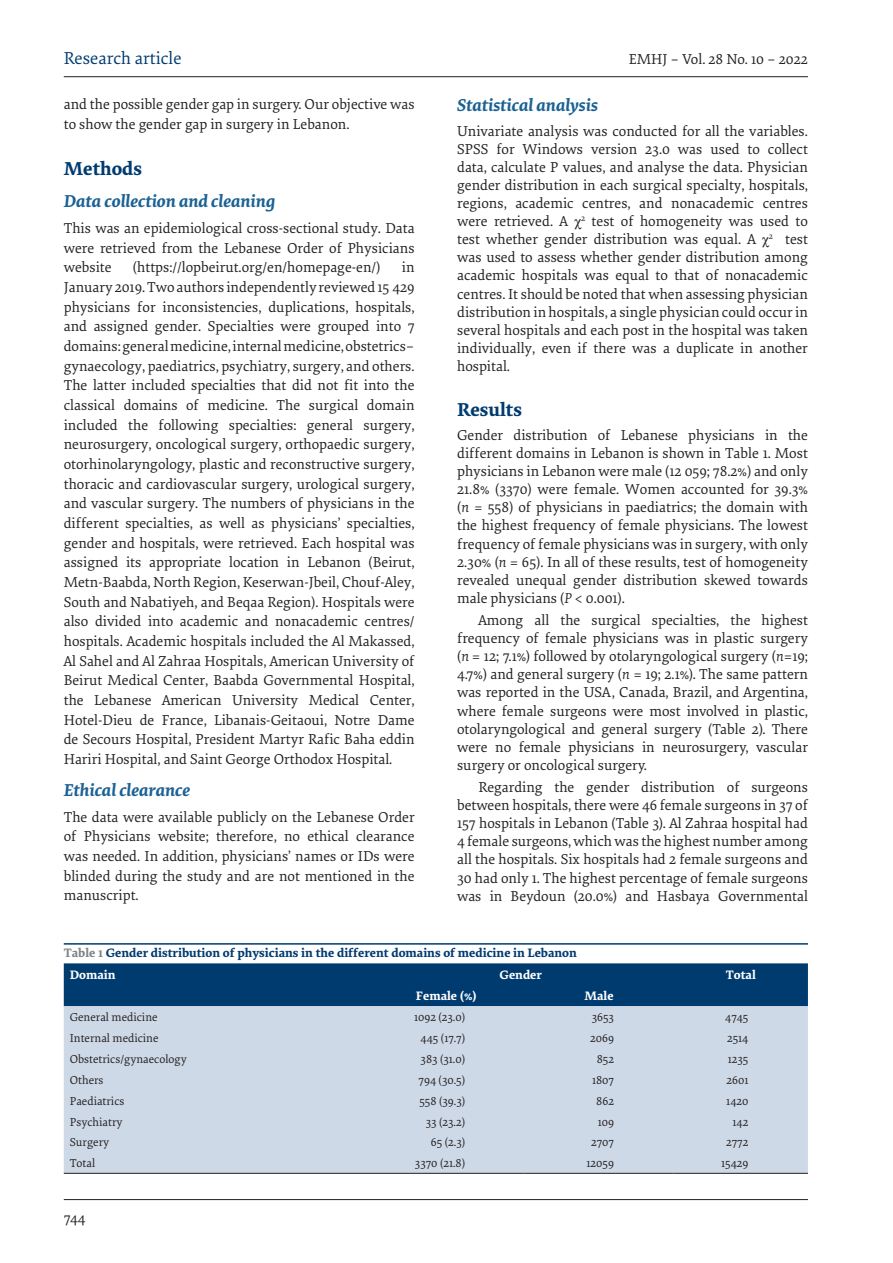
<style>
.page{position:relative;width:893px;height:1263px;background:#fff}
.page>*{position:absolute;margin:0;border:0;box-sizing:border-box;transform-origin:0 0}
.t1{font:700 19.5px "Elena";color:#003b70}
.t2{font:italic 700 18px "Elena";color:#1b6194}
.t3{font:18px "Elena";color:#003b70}
.Body_1{font:15px/19.6px "Elena";color:#231f20;text-align:justify}
.Body{font:15px/18.1px "Elena";color:#231f20;text-align:justify}
.tabletit{font:700 12.75px "Elena";color:#003b70}
.tabletxt1{font:700 12.75px "Elena";color:#fff}
.tabletxt{font:12px "Elena";color:#231f20}
.s1{font-family:"Times New Roman"}
.s2{font-style:italic}
.s3{color:#808285}
</style>
<div class="page">
<hr style="left:64px;top:1199px;width:744px;height:1px;background:#231f20">
<hr style="left:64px;top:76px;width:744px;height:1px;background:#231f20">
<hr style="left:64px;top:943px;width:744px;height:2px;background:#003b70">
<div style="left:64px;top:963px;width:744px;height:43px;background:#003b70"></div>
<div style="left:64px;top:1006px;width:744px;height:167px;background:#ced9e7"></div>
<hr style="left:64px;top:1173px;width:304px;height:1px;background:#231f20">
<hr style="left:368px;top:1173px;width:157px;height:1px;background:#231f20">
<hr style="left:525px;top:1173px;width:149px;height:1px;background:#231f20">
<hr style="left:674px;top:1173px;width:134px;height:1px;background:#231f20">
<div style="left:70px;top:969px;width:292px;height:13px;background:#003b70"></div>
<div style="left:374px;top:969px;width:294px;height:13px;background:#003b70"></div>
<div style="left:680px;top:969px;width:122px;height:13px;background:#003b70"></div>
<div style="left:374px;top:991px;width:145px;height:12px;background:#003b70"></div>
<div style="left:531px;top:991px;width:137px;height:12px;background:#003b70"></div>
<p class="t3" style="left:64px;top:45px;width:119px">Research article</p>
<p class="Body_1" style="left:629px;top:48px;width:181px">EMHJ – Vol. 28 No. 10 – 2022</p>
<p class="Body" style="left:64px;top:94px;width:352px;line-height:19.6px">and the possible gender gap in surgery. Our objective was to show the gender gap in surgery in Lebanon.</p>
<h1 class="t1" style="left:64px;top:154px;width:80px">Methods</h1>
<h2 class="t2" style="left:64px;top:187px;width:213px">Data collection and cleaning</h2>
<p class="Body_1" style="left:64px;top:218px;width:352px">This was an epidemiological cross-sectional study. Data were retrieved from the Lebanese Order of Physicians website</p>
<h2 class="t2" style="left:457px;top:92px;width:142px">Statistical analysis</h2>
<p class="Body_1" style="left:457px;top:121px;width:352px;line-height:18.1px">Univariate analysis was conducted for all the variables.<br>SPSS for Windows version 23.0 was used to collect data, calculate P values, and analyse the data. Physician gender distribution in each surgical specialty, hospitals, regions, academic centres, and nonacademic centres were retrieved. A <span class="s1">χ</span><sup>2</sup> test of homogeneity was used to test whether gender distribution was equal. A <span class="s1">χ</span><sup>2</sup> test was used to assess whether gender distribution among academic hospitals was equal to that of nonacademic centres. It should be noted that when assessing physician distribution in hospitals, a single physician could occur in several hospitals and each post in the hospital was taken individually, even if there was a duplicate in another hospital.</p>
<h1 class="t1" style="left:457px;top:394px;width:66px">Results</h1>
<p class="Body_1" style="left:457px;top:425px;width:352px;line-height:18.1px">Gender distribution of Lebanese physicians in the different domains in Lebanon is shown in Table 1. Most physicians in Lebanon were male (12 059; 78.2%) and only 21.8% (3370) were female. Women accounted for 39.3% (<span class="s2">n</span> = 558) of physicians in paediatrics; the domain with the highest frequency of female physicians. The lowest frequency of female physicians was in surgery, with only 2.30% (<span class="s2">n</span> = 65). In all of these results, test of homogeneity revealed unequal gender distribution skewed towards male physicians (<span class="s2">P</span> &lt; 0.001).</p>
<p class="Body" style="left:457px;top:610px;width:352px;text-indent:21px">Among all the surgical specialties, the highest frequency of female physicians was in plastic surgery (<span class="s2">n</span> = 12; 7.1%) followed by otolaryngological surgery (<span class="s2">n</span>=19; 4.7%) and general surgery (<span class="s2">n</span> = 19; 2.1%). The same pattern was reported in the USA, Canada, Brazil, and Argentina, where female surgeons were most involved in plastic, otolaryngological and general surgery (Table 2). There were no female physicians in neurosurgery, vascular surgery or oncological surgery.</p>
<p class="Body" style="left:457px;top:777px;width:352px;text-indent:21px">Regarding the gender distribution of surgeons between hospitals, there were 46 female surgeons in 37 of 157 hospitals in Lebanon (Table 3). Al Zahraa hospital had 4 female surgeons, which was the highest number among all the hospitals. Six hospitals had 2 female surgeons and 30 had only 1. The highest percentage of female surgeons was in Beydoun (20.0%) and Hasbaya Governmental</p>
<p class="Body_1" style="left:133px;top:257px;width:249px">(https://lopbeirut.org/en/homepage-en/)</p>
<p class="Body_1" style="left:64px;top:257px;width:352px;text-indent:338px">in January 2019. Two authors independently reviewed 15 429 physicians for inconsistencies, duplications, hospitals, and assigned gender. Specialties were grouped into 7 domains: general medicine, internal medicine, obstetrics– gynaecology, paediatrics, psychiatry, surgery, and others.<br>The latter included specialties that did not fit into the classical domains of medicine. The surgical domain included the following specialties: general surgery, neurosurgery, oncological surgery, orthopaedic surgery, otorhinolaryngology, plastic and reconstructive surgery, thoracic and cardiovascular surgery, urological surgery, and vascular surgery. The numbers of physicians in the different specialties, as well as physicians’ specialties, gender and hospitals, were retrieved. Each hospital was assigned its appropriate location in Lebanon (Beirut, Metn-Baabda, North Region, Keserwan-Jbeil, Chouf-Aley, South and Nabatiyeh, and Beqaa Region). Hospitals were also divided into academic and nonacademic centres/ hospitals. Academic hospitals included the Al Makassed, Al Sahel and Al Zahraa Hospitals, American University of Beirut Medical Center, Baabda Governmental Hospital, the Lebanese American University Medical Center, Hotel-Dieu de France, Libanais-Geitaoui, Notre Dame de Secours Hospital, President Martyr Rafic Baha eddin Hariri Hospital, and Saint George Orthodox Hospital.</p>
<h2 class="t2" style="left:64px;top:776px;width:128px">Ethical clearance</h2>
<p class="Body_1" style="left:64px;top:806px;width:352px">The data were available publicly on the Lebanese Order of Physicians website; therefore, no ethical clearance was needed. In addition, physicians’ names or IDs were blinded during the study and are not mentioned in the manuscript.</p>
<p class="tabletit" style="left:64px;top:943px;width:515px"><span class="s3">Table 1</span> Gender distribution of physicians in the different domains of medicine in Lebanon</p>
<p class="tabletxt1" style="left:70px;top:965px;width:47px">Domain</p>
<p class="tabletxt1" style="left:500px;top:965px;width:44px">Gender</p>
<p class="tabletxt1" style="left:726px;top:965px;width:32px">Total</p>
<p class="tabletxt1" style="left:416px;top:986px;width:62px">Female (%)</p>
<p class="tabletxt1" style="left:585px;top:986px;width:31px">Male</p>
<p class="tabletxt" style="left:70px;top:1009px;width:89px">General medicine</p>
<p class="tabletxt" style="left:414px;top:1009px;width:53px">1092 (23.0)</p>
<p class="tabletxt" style="left:592px;top:1009px;width:24px">3653</p>
<p class="tabletxt" style="left:725px;top:1009px;width:25px">4745</p>
<p class="tabletxt" style="left:70px;top:1030px;width:90px">Internal medicine</p>
<p class="tabletxt" style="left:421px;top:1030px;width:46px">445 (17.7)</p>
<p class="tabletxt" style="left:590px;top:1030px;width:25px">2069</p>
<p class="tabletxt" style="left:727px;top:1030px;width:23px">2514</p>
<p class="tabletxt" style="left:70px;top:1051px;width:119px">Obstetrics/gynaecology</p>
<p class="tabletxt" style="left:421px;top:1051px;width:46px">383 (31.0)</p>
<p class="tabletxt" style="left:597px;top:1051px;width:19px">852</p>
<p class="tabletxt" style="left:728px;top:1051px;width:22px">1235</p>
<p class="tabletxt" style="left:70px;top:1072px;width:35px">Others</p>
<p class="tabletxt" style="left:419px;top:1072px;width:48px">794 (30.5)</p>
<p class="tabletxt" style="left:592px;top:1072px;width:23px">1807</p>
<p class="tabletxt" style="left:726px;top:1072px;width:23px">2601</p>
<p class="tabletxt" style="left:70px;top:1092px;width:56px">Paediatrics</p>
<p class="tabletxt" style="left:419px;top:1092px;width:47px">558 (39.3)</p>
<p class="tabletxt" style="left:596px;top:1092px;width:19px">862</p>
<p class="tabletxt" style="left:726px;top:1092px;width:24px">1420</p>
<p class="tabletxt" style="left:70px;top:1113px;width:54px">Psychiatry</p>
<p class="tabletxt" style="left:426px;top:1113px;width:41px">33 (23.2)</p>
<p class="tabletxt" style="left:598px;top:1113px;width:18px">109</p>
<p class="tabletxt" style="left:733px;top:1113px;width:17px">142</p>
<p class="tabletxt" style="left:70px;top:1134px;width:41px">Surgery</p>
<p class="tabletxt" style="left:431px;top:1134px;width:36px">65 (2.3)</p>
<p class="tabletxt" style="left:591px;top:1134px;width:24px">2707</p>
<p class="tabletxt" style="left:726px;top:1134px;width:24px">2772</p>
<p class="tabletxt" style="left:70px;top:1155px;width:27px">Total</p>
<p class="tabletxt" style="left:415px;top:1155px;width:52px">3370 (21.8)</p>
<p class="tabletxt" style="left:587px;top:1155px;width:29px">12059</p>
<p class="tabletxt" style="left:721px;top:1155px;width:29px">15429</p>
<p class="Body_1" style="left:64px;top:1208px;width:23px">744</p>
</div>
